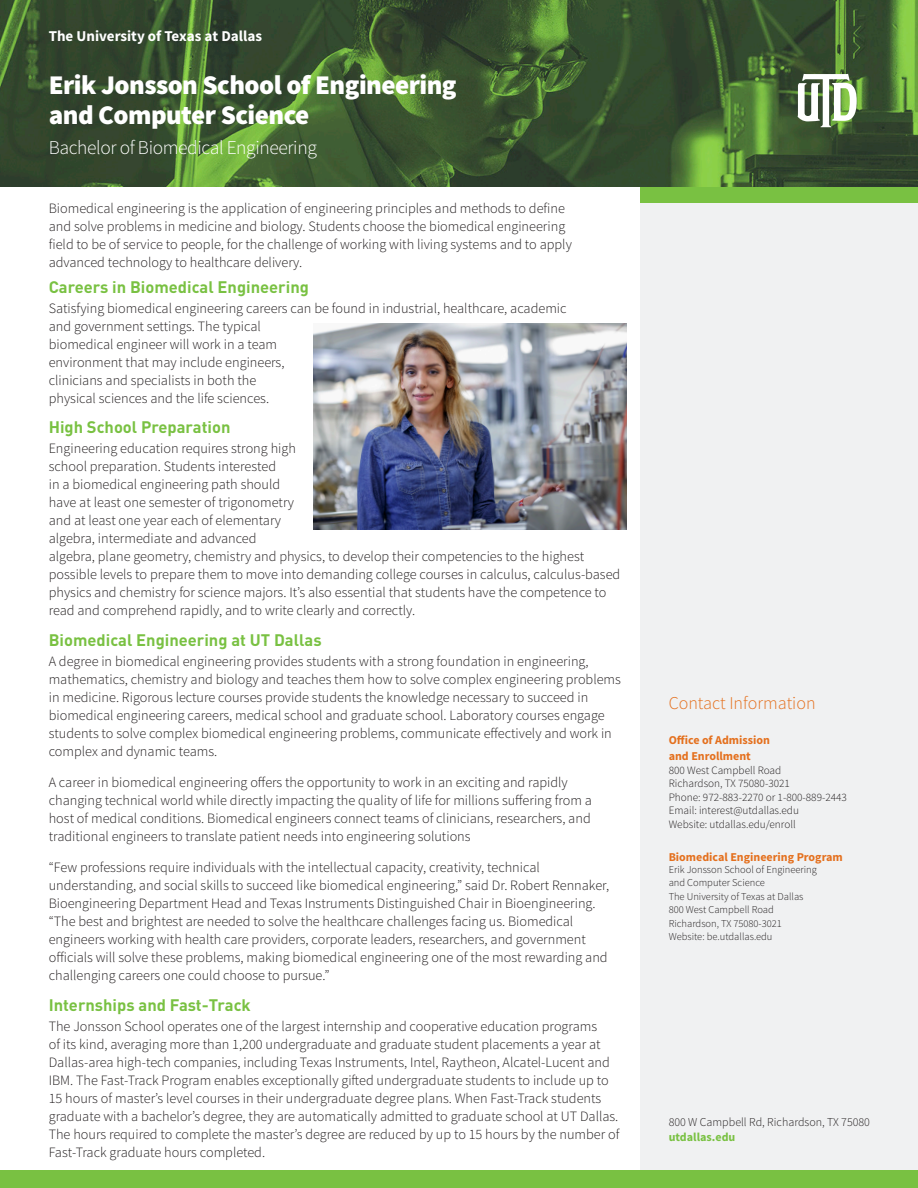
<style>
.page{position:relative;width:918px;height:1188px;background:#fff}
.page>*{position:absolute;margin:0;border:0;box-sizing:border-box;transform-origin:0 0}
.yourName{font:900 27px/30px "Source Sans Pro";letter-spacing:-.02em;color:#fff}
.yourPosition{font:300 19.5px "Source Sans Pro";letter-spacing:-.02em;color:#fff}
.t1{font:300 18px "Source Sans Pro";color:#e4701e}
.t2{font:700 16.5px "DIN Pro";color:#79c142}
.t3{font:700 15px "Source Sans Pro";color:#fff}
.t4{font:300 14.25px/18px "Source Sans Pro";color:#231f20}
.para{font:700 12px/16.5px "Source Sans Pro";color:#e4701e}
.t5{font:300 12px "Source Sans Pro";color:#231f20}
.t6{font:700 12px "Source Sans Pro";color:#79c142}
.para-2{font:300 11.25px/13.5px "Source Sans Pro";color:#231f20}
.para-3{font:300 10.5px/13px "Source Sans Pro";color:#231f20}
</style>
<div class="page">
<img style="left:0;top:0;width:918px;height:187px">
<div style="left:640px;top:201px;width:278px;height:969px;background:#f0f1f2"></div>
<div style="left:640px;top:187px;width:278px;height:15px;background:#79c142"></div>
<div style="left:0;top:1170px;width:918px;height:18px;background:#79c142"></div>
<svg style="left:798px;top:74px;width:59px;height:53px"></svg>
<img style="left:314px;top:324px;width:312px;height:205px">
<p class="t3" style="left:49px;top:27px;width:215px">The University of Texas at Dallas</p>
<p class="yourName" style="left:49px;top:71px;width:409px">Erik Jonsson School of Engineering and Computer Science</p>
<p class="yourPosition" style="left:49px;top:136px;width:270px">Bachelor of Biomedical Engineering</p>
<p class="t4" style="left:49px;top:199px;width:525px">Biomedical engineering is the application of engineering principles and methods to define and solve problems in medicine and biology. Students choose the biomedical engineering field to be of service to people, for the challenge of working with living systems and to apply advanced technology to healthcare delivery.</p>
<p class="t2" style="left:49px;top:275px;width:262px">Careers in Biomedical Engineering</p>
<p class="t4" style="left:49px;top:299px;width:519px">Satisfying biomedical engineering careers can be found in industrial, healthcare, academic and government settings. The typical<br>biomedical engineer will work in a team<br>environment that may include engineers,<br>clinicians and specialists in both the<br>physical sciences and the life sciences.</p>
<p class="t2" style="left:49px;top:416px;width:183px">High School Preparation</p>
<p class="t4" style="left:49px;top:440px;width:573px">Engineering education requires strong high<br>school preparation. Students interested<br>in a biomedical engineering path should<br>have at least one semester of trigonometry<br>and at least one year each of elementary<br>algebra, intermediate and advanced<br>algebra, plane geometry, chemistry and physics, to develop their competencies to the highest possible levels to prepare them to move into demanding college courses in calculus, calculus-based physics and chemistry for science majors. It’s also essential that students have the competence to read and comprehend rapidly, and to write clearly and correctly.</p>
<p class="t2" style="left:49px;top:629px;width:274px">Biomedical Engineering at UT Dallas</p>
<p class="t4" style="left:49px;top:653px;width:574px">A degree in biomedical engineering provides students with a strong foundation in engineering, mathematics, chemistry and biology and teaches them how to solve complex engineering problems in medicine. Rigorous lecture courses provide students the knowledge necessary to succeed in biomedical engineering careers, medical school and graduate school. Laboratory courses engage students to solve complex biomedical engineering problems, communicate effectively and work in complex and dynamic teams.</p>
<p class="t4" style="left:49px;top:774px;width:545px">A career in biomedical engineering offers the opportunity to work in an exciting and rapidly changing technical world while directly impacting the quality of life for millions suffering from a host of medical conditions. Biomedical engineers connect teams of clinicians, researchers, and traditional engineers to translate patient needs into engineering solutions</p>
<p class="t4" style="left:49px;top:858px;width:562px">“Few professions require individuals with the intellectual capacity, creativity, technical understanding, and social skills to succeed like biomedical engineering,” said Dr. Robert Rennaker, Bioengineering Department Head and Texas Instruments Distinguished Chair in Bioengineering. “The best and brightest are needed to solve the healthcare challenges facing us. Biomedical engineers working with health care providers, corporate leaders, researchers, and government officials will solve these problems, making biomedical engineering one of the most rewarding and challenging careers one could choose to pursue.”</p>
<p class="t2" style="left:49px;top:994px;width:204px">Internships and Fast-Track</p>
<p class="t4" style="left:49px;top:1017px;width:572px">The Jonsson School operates one of the largest internship and cooperative education programs<br>of its kind, averaging more than 1,200 undergraduate and graduate student placements a year at Dallas-area high-tech companies, including Texas Instruments, Intel, Raytheon, Alcatel-Lucent and IBM. The Fast-Track Program enables exceptionally gifted undergraduate students to include up to 15 hours of master’s level courses in their undergraduate degree plans. When Fast-Track students graduate with a bachelor’s degree, they are automatically admitted to graduate school at UT Dallas.<br>The hours required to complete the master’s degree are reduced by up to 15 hours by the number of Fast-Track graduate hours completed.</p>
<p class="t1" style="left:669px;top:692px;width:148px">Contact Information</p>
<p class="para" style="left:669px;top:732px;width:103px">Office of Admission and Enrollment</p>
<p class="para-2" style="left:669px;top:763px;width:180px">800 West Campbell Road<br>Richardson, TX 75080-3021<br>Phone: 972-883-2270 or 1-800-889-2443<br>Email: interest@utdallas.edu<br>Website: utdallas.edu/enroll</p>
<p class="para" style="left:669px;top:849px;width:176px">Biomedical Engineering Program</p>
<p class="para-3" style="left:669px;top:863px;width:150px">Erik Jonsson School of Engineering and Computer Science<br>The University of Texas at Dallas</p>
<p class="para-3" style="left:669px;top:903px;width:107px">800 West Campbell Road</p>
<p class="para-3" style="left:669px;top:917px;width:115px">Richardson, TX 75080-3021</p>
<p class="para-3" style="left:669px;top:930px;width:105px">Website: be.utdallas.edu</p>
<p class="t5" style="left:669px;top:1115px;width:203px">800 W Campbell Rd, Richardson, TX 75080</p>
<p class="t6" style="left:669px;top:1130px;width:68px">utdallas.edu</p>
</div>
